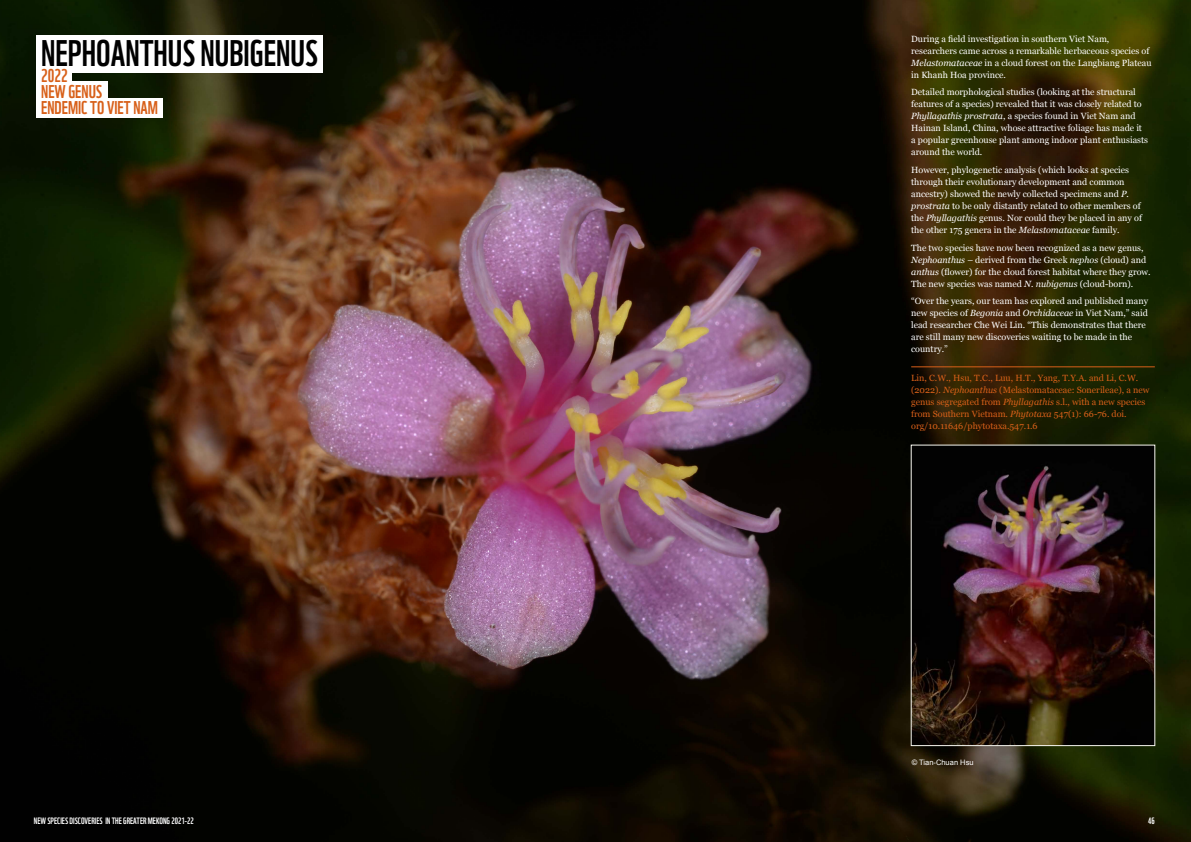
<style>
.page{position:relative;width:1191px;height:842px;background:#fff}
.page>*{position:absolute;margin:0;border:0;box-sizing:border-box;transform-origin:0 0}
.t1{font:36px "WWF";color:#000}
.t2{font:18px/15.9px "WWF";color:#d86019}
.t3{font:9px/12px "Georgia";color:#fff}
.t4{font:9px/12px "Georgia";color:#d86019}
.t5{font:9px "WWF";color:#fff}
.t6{font:7.5px "Arial";color:#fff}
.s1{font-style:italic}
</style>
<div class="page">
<img style="left:0;top:0;width:1191px;height:842px">
<hr style="left:911px;top:367px;width:243px;height:1px;background:#d86019">
<img style="left:912px;top:447px;width:241px;height:297px">
<div style="left:36px;top:35px;width:287px;height:37px;background:#fff"></div>
<div style="left:36px;top:66px;width:36px;height:20px;background:#fff"></div>
<div style="left:36px;top:81px;width:72px;height:20px;background:#fff"></div>
<div style="left:36px;top:99px;width:127px;height:19px;background:#fff"></div>
<h1 class="t1" style="left:41px;top:40px;width:278px">NEPHOANTHUS NUBIGENUS</h1>
<h2 class="t2" style="left:41px;top:69px;width:118px">2022<br>NEW GENUS<br>ENDEMIC TO VIET NAM</h2>
<p class="t5" style="left:34px;top:817px;width:161px">NEW SPECIES DISCOVERIES IN THE GREATER MEKONG 2021-22</p>
<p class="t3" style="left:911px;top:32px;width:242px">During a 昀椀eld investigation in southern Viet Nam, researchers came across a remarkable herbaceous species of <span class="s1">Melastomataceae</span> in a cloud forest on the Langbiang Plateau in Khanh Hoa province.</p>
<p class="t3" style="left:911px;top:87px;width:238px">Detailed morphological studies (looking at the structural features of a species) revealed that it was closely related to <span class="s1">Phyllagathis prostrata</span>, a species found in Viet Nam and Hainan Island, China, whose attractive foliage has made it a popular greenhouse plant among indoor plant enthusiasts around the world.</p>
<p class="t3" style="left:911px;top:164px;width:232px">However, phylogenetic analysis (which looks at species through their evolutionary development and common ancestry) showed the newly collected specimens and <span class="s1">P. prostrata</span> to be only distantly related to other members of the <span class="s1">Phyllagathis</span> genus. Nor could they be placed in any of the other 175 genera in the <span class="s1">Melastomataceae</span> family.</p>
<p class="t3" style="left:911px;top:242px;width:241px">The two species have now been recognized as a new genus, <span class="s1">Nephoanthus</span> – derived from the Greek <span class="s1">nephos</span> (cloud) and <span class="s1">anthus</span> (昀氀ower) for the cloud forest habitat where they grow.<br>The new species was named <span class="s1">N. nubigenus</span> (cloud-born).</p>
<p class="t3" style="left:911px;top:296px;width:238px">“Over the years, our team has explored and published many new species of <span class="s1">Begonia</span> and <span class="s1">Orchidaceae</span> in Viet Nam,” said lead researcher Che Wei Lin. “This demonstrates that there are still many new discoveries waiting to be made in the country.”</p>
<p class="t4" style="left:911px;top:372px;width:240px">Lin, C.W., Hsu, T.C., Luu, H.T., Yang, T.Y.A. and Li, C.W. (2022). <span class="s1">Nephoanthus</span> (Melastomataceae: Sonerileae), a new genus segregated from <span class="s1">Phyllagathis</span> s.l., with a new species from Southern Vietnam. <span class="s1">Phytotaxa</span> 547(1): 66-76. doi. org/10.11646/phytotaxa.547.1.6</p>
<p class="t6" style="left:911px;top:759px;width:63px">© Tian-Chuan Hsu</p>
<p class="t5" style="left:1148px;top:818px;width:8px">46</p>
</div>
